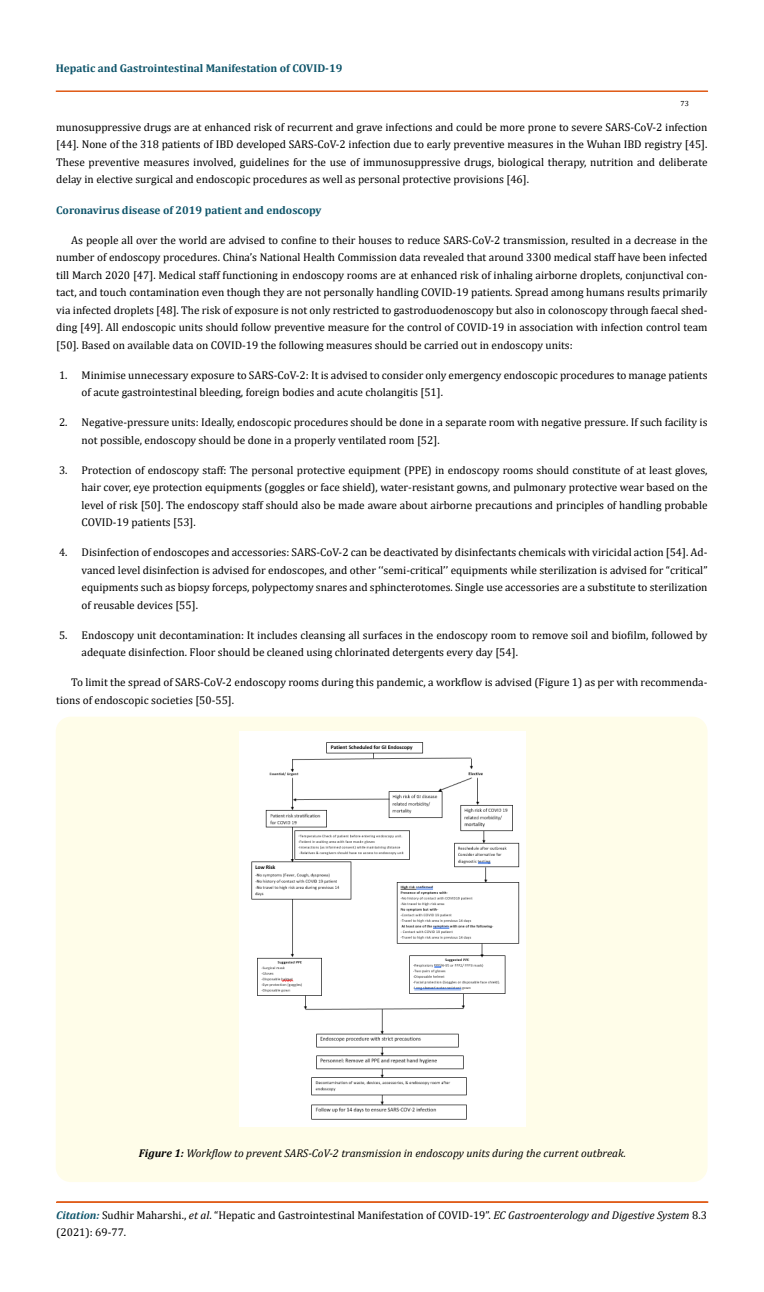
<style>
.page{position:relative;width:764px;height:1292px;background:#fff}
.page>*{position:absolute;margin:0;border:0;box-sizing:border-box;transform-origin:0 0}
.t1{font:11.25px/17.5px "Cambria";color:#000}
.t2{font:700 11.25px "Cambria";color:#0e546a}
.t3{font:italic 11.25px "Cambria";color:#000}
.t4{font:7.5px "Cambria";color:#000}
.s1{font-weight:700}
.s2{font-weight:700;font-style:italic;color:#0e546a}
.s3{font-style:italic}
</style>
<div class="page">
<div style="left:56px;top:91px;width:651px;height:1px;border:1px solid #e05d1a"></div>
<div style="left:56px;top:1201px;width:652px;height:1px;border:1px solid #e05d1a"></div>
<div style="left:56px;top:716px;width:651px;height:465px;background:#fffde9;border-radius:15px"></div>
<img style="left:240px;top:731px;width:285px;height:395px">
<p class="t2" style="left:56px;top:60px;width:288px">Hepatic and Gastrointestinal Manifestation of COVID-19</p>
<p class="t4" style="left:680px;top:98px;width:10px">73</p>
<p class="t1" style="left:56px;top:118px;width:653px;text-align:justify">munosuppressive drugs are at enhanced risk of recurrent and grave infections and could be more prone to severe SARS-CoV-2 infection [44]. None of the 318 patients of IBD developed SARS-CoV-2 infection due to early preventive measures in the Wuhan IBD registry [45].<br>These preventive measures involved, guidelines for the use of immunosuppressive drugs, biological therapy, nutrition and deliberate delay in elective surgical and endoscopic procedures as well as personal protective provisions [46].</p>
<p class="t2" style="left:56px;top:202px;width:267px">Coronavirus disease of 2019 patient and endoscopy</p>
<p class="t1" style="left:56px;top:231px;width:653px;text-align:justify;text-indent:15px">As people all over the world are advised to confine to their houses to reduce SARS-CoV-2 transmission, resulted in a decrease in the number of endoscopy procedures. China’s National Health Commission data revealed that around 3300 medical staff have been infected till March 2020 [47]. Medical staff functioning in endoscopy rooms are at enhanced risk of inhaling airborne droplets, conjunctival con&shy;tact, and touch contamination even though they are not personally handling COVID-19 patients. Spread among humans results primarily via infected droplets [48]. The risk of exposure is not only restricted to gastroduodenoscopy but also in colonoscopy through faecal shed&shy;ding [49]. All endoscopic units should follow preventive measure for the control of COVID-19 in association with infection control team [50]. Based on available data on COVID-19 the following measures should be carried out in endoscopy units:</p>
<p class="t1" style="left:82px;top:366px;width:627px;text-indent:-22px">1. Minimise unnecessary exposure to SARS-CoV-2: It is advised to consider only emergency endoscopic procedures to manage patients of acute gastrointestinal bleeding, foreign bodies and acute cholangitis [51].</p>
<p class="t1" style="left:82px;top:413px;width:627px;text-indent:-22px">2. Negative-pressure units: Ideally, endoscopic procedures should be done in a separate room with negative pressure. If such facility is not possible, endoscopy should be done in a properly ventilated room [52].</p>
<p class="t1" style="left:82px;top:461px;width:627px;text-align:justify;text-indent:-22px">3. Protection of endoscopy staff: The personal protective equipment (PPE) in endoscopy rooms should constitute of at least gloves, hair cover, eye protection equipments (goggles or face shield), water-resistant gowns, and pulmonary protective wear based on the level of risk [50]. The endoscopy staff should also be made aware about airborne precautions and principles of handling probable COVID-19 patients [53].</p>
<p class="t1" style="left:82px;top:543px;width:627px;text-align:justify;text-indent:-22px">4. Disinfection of endoscopes and accessories: SARS-CoV-2 can be deactivated by disinfectants chemicals with viricidal action [54]. Ad&shy;vanced level disinfection is advised for endoscopes, and other ‘‘semi-critical’’ equipments while sterilization is advised for “critical” equipments such as biopsy forceps, polypectomy snares and sphincterotomes. Single use accessories are a substitute to sterilization of reusable devices [55].</p>
<p class="t1" style="left:82px;top:626px;width:627px;text-indent:-22px">5. Endoscopy unit decontamination: It includes cleansing all surfaces in the endoscopy room to remove soil and biofilm, followed by adequate disinfection. Floor should be cleaned using chlorinated detergents every day [54].</p>
<p class="t1" style="left:56px;top:673px;width:653px;text-indent:15px">To limit the spread of SARS-CoV-2 endoscopy rooms during this pandemic, a workflow is advised (Figure 1) as per with recommenda&shy;tions of endoscopic societies [50-55].</p>
<p class="t3" style="left:139px;top:1145px;width:488px"><span class="s1">Figure 1:</span> Workflow to prevent SARS-CoV-2 transmission in endoscopy units during the current outbreak.</p>
<p class="t1" style="left:56px;top:1205px;width:652px"><span class="s2">Citation:</span> Sudhir Maharshi., <span class="s3">et al</span>. “Hepatic and Gastrointestinal Manifestation of COVID-19”. <span class="s3">EC Gastroenterology and Digestive System</span> 8.3 (2021): 69-77.</p>
</div>
